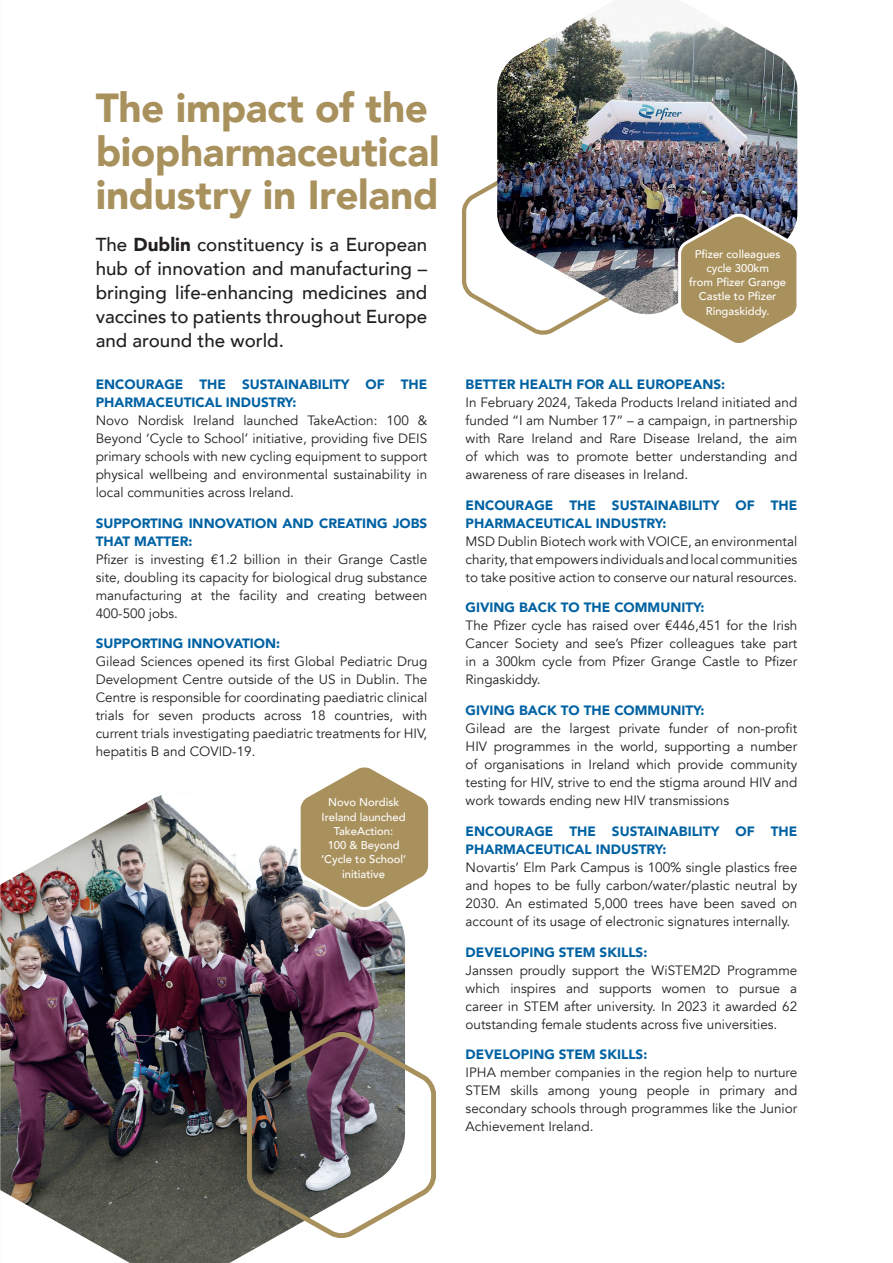
<style>
.page{position:relative;width:893px;height:1263px;background:#fff}
.page>*{position:absolute;margin:0;border:0;box-sizing:border-box;transform-origin:0 0}
.t1{font:900 40.5px/43.5px "Avenir";letter-spacing:-.01em;color:#a9915d}
.t2{font:500 18.75px/24px "Avenir";color:#231f20;text-align:justify}
.t3{font:13.5px/18px "Avenir";color:#231f20;text-align:justify}
.t4{font:900 13.5px/18px "Avenir";color:#0062a3}
.t5{font:500 11.25px/14.2px "Avenir";color:#fff;text-align:center}
.s1{font-weight:900}
</style>
<div class="page">
<img style="left:0;top:795px;width:405px;height:468px">
<svg style="left:244px;top:1027px;width:192px;height:216px"></svg>
<svg style="left:296px;top:767px;width:133px;height:146px"></svg>
<svg style="left:462px;top:181px;width:120px;height:154px"></svg>
<img style="left:497px;top:0;width:300px;height:316px">
<svg style="left:677px;top:211px;width:121px;height:132px"></svg>
<h1 class="t1" style="left:96px;top:85px;width:345px">The impact of the biopharmaceutical industry in Ireland</h1>
<h2 class="t2" style="left:96px;top:231px;width:333px">The <span class="s1">Dublin</span> constituency is a European hub of innovation and manufacturing – bringing life-enhancing medicines and vaccines to patients throughout Europe and around the world.</h2>
<p class="t4" style="left:96px;top:375px;width:333px">ENCOURAGE THE SUSTAINABILITY OF THE<br>PHARMACEUTICAL INDUSTRY:</p>
<p class="t3" style="left:96px;top:411px;width:333px">Novo Nordisk Ireland launched TakeAction: 100 &amp; Beyond ‘Cycle to School’ initiative, providing five DEIS primary schools with new cycling equipment to support physical wellbeing and environmental sustainability in local communities across Ireland.</p>
<p class="t4" style="left:96px;top:513px;width:333px">SUPPORTING INNOVATION AND CREATING JOBS<br>THAT MATTER:</p>
<p class="t3" style="left:96px;top:550px;width:333px">Pfizer is investing €1.2 billion in their Grange Castle site, doubling its capacity for biological drug substance manufacturing at the facility and creating between 400-500 jobs.</p>
<p class="t4" style="left:96px;top:634px;width:186px">SUPPORTING INNOVATION:</p>
<p class="t3" style="left:96px;top:653px;width:333px">Gilead Sciences opened its first Global Pediatric Drug Development Centre outside of the US in Dublin. The Centre is responsible for coordinating paediatric clinical trials for seven products across 18 countries, with current trials investigating paediatric treatments for HIV, hepatitis B and COVID-19.</p>
<p class="t5" style="left:321px;top:795px;width:87px">Novo Nordisk<br>Ireland launched<br>TakeAction:<br>100 &amp; Beyond ‘Cycle to School’ initiative</p>
<p class="t5" style="left:689px;top:246px;width:98px">Pfizer colleagues cycle 300km<br>from Pfizer Grange<br>Castle to Pfizer<br>Ringaskiddy.</p>
<p class="t4" style="left:466px;top:375px;width:261px">BETTER HEALTH FOR ALL EUROPEANS:</p>
<p class="t3" style="left:466px;top:393px;width:333px">In February 2024, Takeda Products Ireland initiated and funded “I am Number 17” – a campaign, in partnership with Rare Ireland and Rare Disease Ireland, the aim of which was to promote better understanding and awareness of rare diseases in Ireland.</p>
<p class="t4" style="left:466px;top:495px;width:333px">ENCOURAGE THE SUSTAINABILITY OF THE<br>PHARMACEUTICAL INDUSTRY:</p>
<p class="t3" style="left:466px;top:532px;width:333px">MSD Dublin Biotech work with VOICE, an environmental charity, that empowers individuals and local communities to take positive action to conserve our natural resources.</p>
<p class="t4" style="left:466px;top:598px;width:240px">GIVING BACK TO THE COMMUNITY:</p>
<p class="t3" style="left:466px;top:617px;width:333px">The Pfizer cycle has raised over €446,451 for the Irish Cancer Society and see’s Pfizer colleagues take part in a 300km cycle from Pfizer Grange Castle to Pfizer Ringaskiddy.</p>
<p class="t4" style="left:466px;top:701px;width:240px">GIVING BACK TO THE COMMUNITY:</p>
<p class="t3" style="left:466px;top:720px;width:333px">Gilead are the largest private funder of non-profit HIV programmes in the world, supporting a number of organisations in Ireland which provide community testing for HIV, strive to end the stigma around HIV and work towards ending new HIV transmissions</p>
<p class="t4" style="left:466px;top:822px;width:333px">ENCOURAGE THE SUSTAINABILITY OF THE<br>PHARMACEUTICAL INDUSTRY:</p>
<p class="t3" style="left:466px;top:858px;width:333px">Novartis’ Elm Park Campus is 100% single plastics free and hopes to be fully carbon/water/plastic neutral by 2030. An estimated 5,000 trees have been saved on account of its usage of electronic signatures internally.</p>
<p class="t4" style="left:466px;top:942px;width:183px">DEVELOPING STEM SKILLS:</p>
<p class="t3" style="left:466px;top:961px;width:333px">Janssen proudly support the WiSTEM2D Programme which inspires and supports women to pursue a career in STEM after university. In 2023 it awarded 62 outstanding female students across five universities.</p>
<p class="t4" style="left:466px;top:1045px;width:183px">DEVELOPING STEM SKILLS:</p>
<p class="t3" style="left:466px;top:1064px;width:333px">IPHA member companies in the region help to nurture STEM skills among young people in primary and secondary schools through programmes like the Junior Achievement Ireland.</p>
</div>
